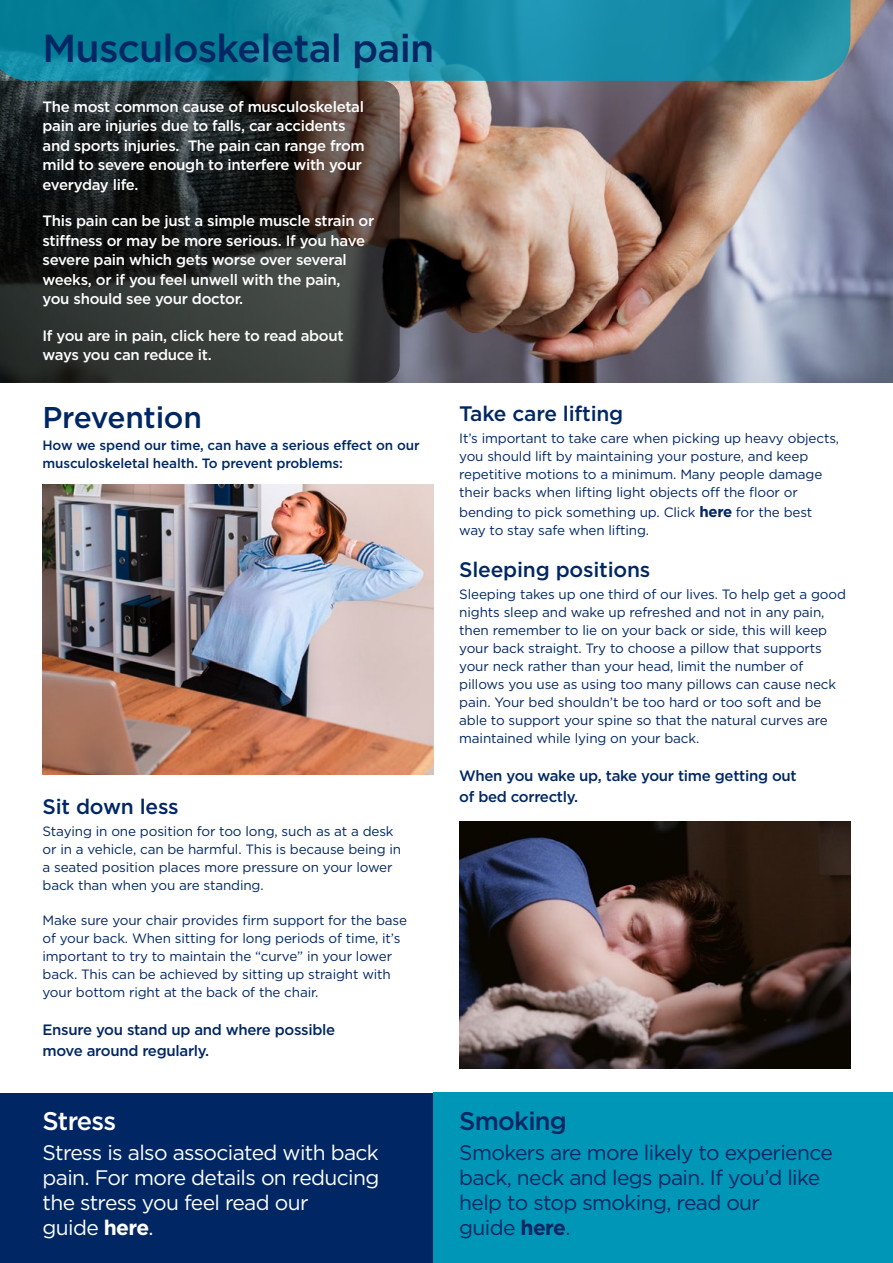
<style>
.page{position:relative;width:893px;height:1263px;background:#fff}
.page>*{position:absolute;margin:0;border:0;box-sizing:border-box;transform-origin:0 0}
.t1{font:500 39px "Gotham";letter-spacing:-.02em;color:#002763}
.t2{font:500 30px "Gotham";letter-spacing:-.01em;color:#002763}
.t3{font:500 25.5px "Gotham";letter-spacing:-.03em;color:#002763}
.t4{font:500 25.5px "Gotham";letter-spacing:-.035em;color:#fff}
.t5{font:21px/25.2px "Gotham";letter-spacing:-.03em;color:#002763}
.t6{font:21px/25.2px "Gotham";letter-spacing:-.03em;color:#fff}
.t7{font:500 21px "Gotham";letter-spacing:-.01em;color:#002763}
.t8{font:500 15px/19.5px "Gotham";letter-spacing:-.02em;color:#fff}
.t9{font:500 15px/21px "Gotham";letter-spacing:-.02em;color:#002763}
.t10{font:13.5px/18px "Gotham";letter-spacing:-.01em;color:#002763}
.t11{font:500 13.5px/18px "Gotham";letter-spacing:-.01em;color:#002763}
.s1{font-weight:700}
.s2{font-weight:700;font-size:15px}
</style>
<div class="page">
<img style="left:400px;top:0;width:493px;height:383px">
<img style="left:43px;top:485px;width:391px;height:290px">
<svg style="left:0;top:0;width:850px;height:81px;background:#158aa3"></svg>
<img style="left:459px;top:821px;width:391px;height:247px">
<svg style="left:0;top:81px;width:400px;height:302px;background:#2b2c2a"></svg>
<div style="left:0;top:1093px;width:434px;height:170px;background:#002763"></div>
<div style="left:434px;top:1093px;width:459px;height:170px;background:#0096b7"></div>
<h1 class="t1" style="left:43px;top:23px;width:393px">Musculoskeletal pain</h1>
<p class="t8" style="left:43px;top:97px;width:324px">The most common cause of musculoskeletal pain are injuries due to falls, car accidents and sports injuries. The pain can range from mild to severe enough to interfere with your everyday life.</p>
<p class="t8" style="left:43px;top:211px;width:333px">This pain can be just a simple muscle strain or stiffness or may be more serious. If you have severe pain which gets worse over several weeks, or if you feel unwell with the pain,<br>you should see your doctor.</p>
<p class="t8" style="left:43px;top:326px;width:303px">If you are in pain, click here to read about ways you can reduce it.</p>
<h2 class="t2" style="left:43px;top:398px;width:161px">Prevention</h2>
<p class="t11" style="left:43px;top:436px;width:379px">How we spend our time, can have a serious effect on our musculoskeletal health. To prevent problems:</p>
<h3 class="t7" style="left:43px;top:792px;width:138px">Sit down less</h3>
<p class="t10" style="left:43px;top:822px;width:360px">Staying in one position for too long, such as at a desk or in a vehicle, can be harmful. This is because being in a seated position places more pressure on your lower back than when you are standing.</p>
<p class="t10" style="left:43px;top:911px;width:366px">Make sure your chair provides firm support for the base of your back. When sitting for long periods of time, it’s important to try to maintain the “curve” in your lower back. This can be achieved by sitting up straight with your bottom right at the back of the chair.</p>
<p class="t9" style="left:43px;top:1019px;width:294px">Ensure you stand up and where possible move around regularly.</p>
<h3 class="t4" style="left:43px;top:1104px;width:75px">Stress</h3>
<h3 class="t6" style="left:43px;top:1139px;width:338px">Stress is also associated with back pain. For more details on reducing the stress you feel read our<br>guide <span class="s1">here</span>.</h3>
<h3 class="t7" style="left:459px;top:400px;width:166px">Take care lifting</h3>
<p class="t10" style="left:459px;top:429px;width:381px">It’s important to take care when picking up heavy objects, you should lift by maintaining your posture, and keep repetitive motions to a minimum. Many people damage their backs when lifting light objects off the floor or</p>
<p class="t10" style="left:459px;top:502px;width:355px">bending to pick something up. Click <span class="s2">here</span> for the best way to stay safe when lifting.</p>
<h3 class="t7" style="left:459px;top:556px;width:193px">Sleeping positions</h3>
<p class="t10" style="left:459px;top:585px;width:388px">Sleeping takes up one third of our lives. To help get a good nights sleep and wake up refreshed and not in any pain, then remember to lie on your back or side, this will keep your back straight. Try to choose a pillow that supports your neck rather than your head, limit the number of pillows you use as using too many pillows can cause neck pain. Your bed shouldn’t be too hard or too soft and be able to support your spine so that the natural curves are maintained while lying on your back.</p>
<p class="t9" style="left:459px;top:765px;width:339px">When you wake up, take your time getting out of bed correctly.</p>
<h3 class="t3" style="left:459px;top:1104px;width:109px">Smoking</h3>
<h3 class="t5" style="left:459px;top:1139px;width:375px">Smokers are more likely to experience back, neck and legs pain. If you’d like help to stop smoking, read our<br>guide <span class="s1">here</span>.</h3>
</div>
